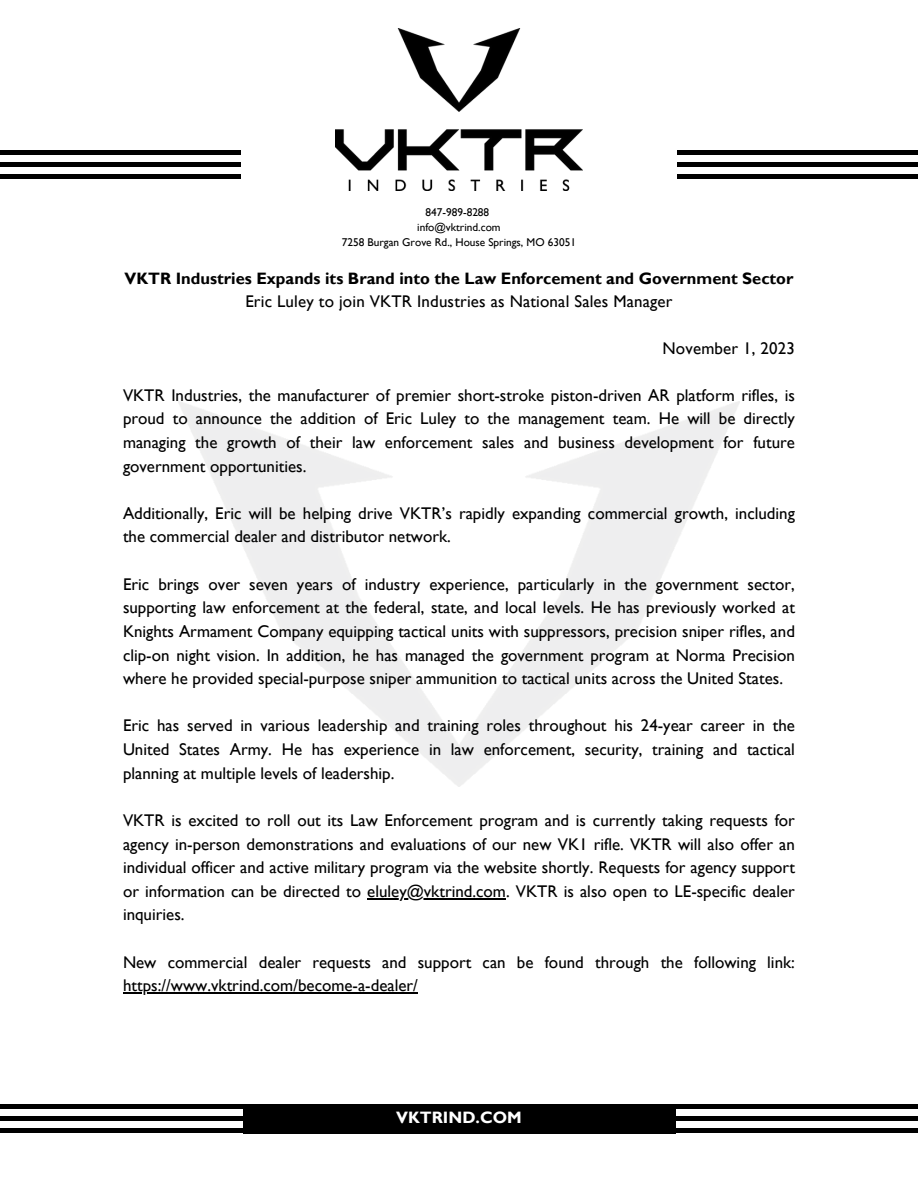
<style>
.page{position:relative;width:918px;height:1188px;background:#fff}
.page>*{position:absolute;margin:0;border:0;box-sizing:border-box;transform-origin:0 0}
.t1{font:16.95px/23.7px "Gill Sans";color:#000;text-align:justify}
.t2{font:700 16.5px "Gill Sans";color:#000}
.t3{font:700 16.5px "Gill Sans";color:#fff}
.t4{font:11.25px "Gill Sans";color:#000}
</style>
<div class="page">
<div style="left:243px;top:1104px;width:432px;height:29px;background:#000"></div>
<div style="left:678px;top:150px;width:240px;height:5px;background:#000"></div>
<div style="left:678px;top:162px;width:240px;height:5px;background:#000"></div>
<div style="left:678px;top:174px;width:240px;height:5px;background:#000"></div>
<div style="left:0;top:1104px;width:260px;height:5px;background:#000"></div>
<div style="left:0;top:1116px;width:260px;height:5px;background:#000"></div>
<div style="left:0;top:1128px;width:260px;height:5px;background:#000"></div>
<div style="left:658px;top:1104px;width:260px;height:5px;background:#000"></div>
<div style="left:658px;top:1116px;width:260px;height:5px;background:#000"></div>
<div style="left:658px;top:1128px;width:260px;height:5px;background:#000"></div>
<div style="left:0;top:150px;width:241px;height:5px;background:#000"></div>
<div style="left:0;top:162px;width:241px;height:5px;background:#000"></div>
<div style="left:0;top:174px;width:241px;height:5px;background:#000"></div>
<img style="left:336px;top:28px;width:246px;height:162px">
<hr style="left:367px;top:898px;width:139px;height:1px;background:#000">
<hr style="left:123px;top:992px;width:295px;height:2px;background:#000">
<p class="t4" style="left:426px;top:206px;width:65px">847-989-8288</p>
<p class="t4" style="left:417px;top:221px;width:85px">info@vktrind.com</p>
<p class="t4" style="left:342px;top:236px;width:236px">7258 Burgan Grove Rd., House Springs, MO 63051</p>
<p class="t2" style="left:124px;top:269px;width:671px">VKTR Industries Expands its Brand into the Law Enforcement and Government Sector</p>
<p class="t1" style="left:245px;top:290px;width:429px">Eric Luley to join VKTR Industries as National Sales Manager</p>
<p class="t1" style="left:663px;top:336px;width:134px">November 1, 2023</p>
<p class="t1" style="left:123px;top:383px;width:673px">VKTR Industries, the manufacturer of premier short-stroke piston-driven AR platform rifles, is proud to announce the addition of Eric Luley to the management team. He will be directly managing the growth of their law enforcement sales and business development for future government opportunities.</p>
<p class="t1" style="left:123px;top:501px;width:673px">Additionally, Eric will be helping drive VKTR’s rapidly expanding commercial growth, including the commercial dealer and distributor network.</p>
<p class="t1" style="left:123px;top:572px;width:673px">Eric brings over seven years of industry experience, particularly in the government sector, supporting law enforcement at the federal, state, and local levels. He has previously worked at Knights Armament Company equipping tactical units with suppressors, precision sniper rifles, and clip-on night vision. In addition, he has managed the government program at Norma Precision where he provided special-purpose sniper ammunition to tactical units across the United States.</p>
<p class="t1" style="left:123px;top:714px;width:673px">Eric has served in various leadership and training roles throughout his 24-year career in the United States Army. He has experience in law enforcement, security, training and tactical planning at multiple levels of leadership.</p>
<p class="t1" style="left:123px;top:808px;width:673px">VKTR is excited to roll out its Law Enforcement program and is currently taking requests for agency in-person demonstrations and evaluations of our new VK1 rifle. VKTR will also offer an individual officer and active military program via the website shortly. Requests for agency support or information can be directed to eluley@vktrind.com. VKTR is also open to LE-specific dealer inquiries.</p>
<p class="t1" style="left:123px;top:950px;width:673px">New commercial dealer requests and support can be found through the following link: https://www.vktrind.com/become-a-dealer/</p>
<p class="t3" style="left:396px;top:1108px;width:127px">VKTRIND.COM</p>
</div>
